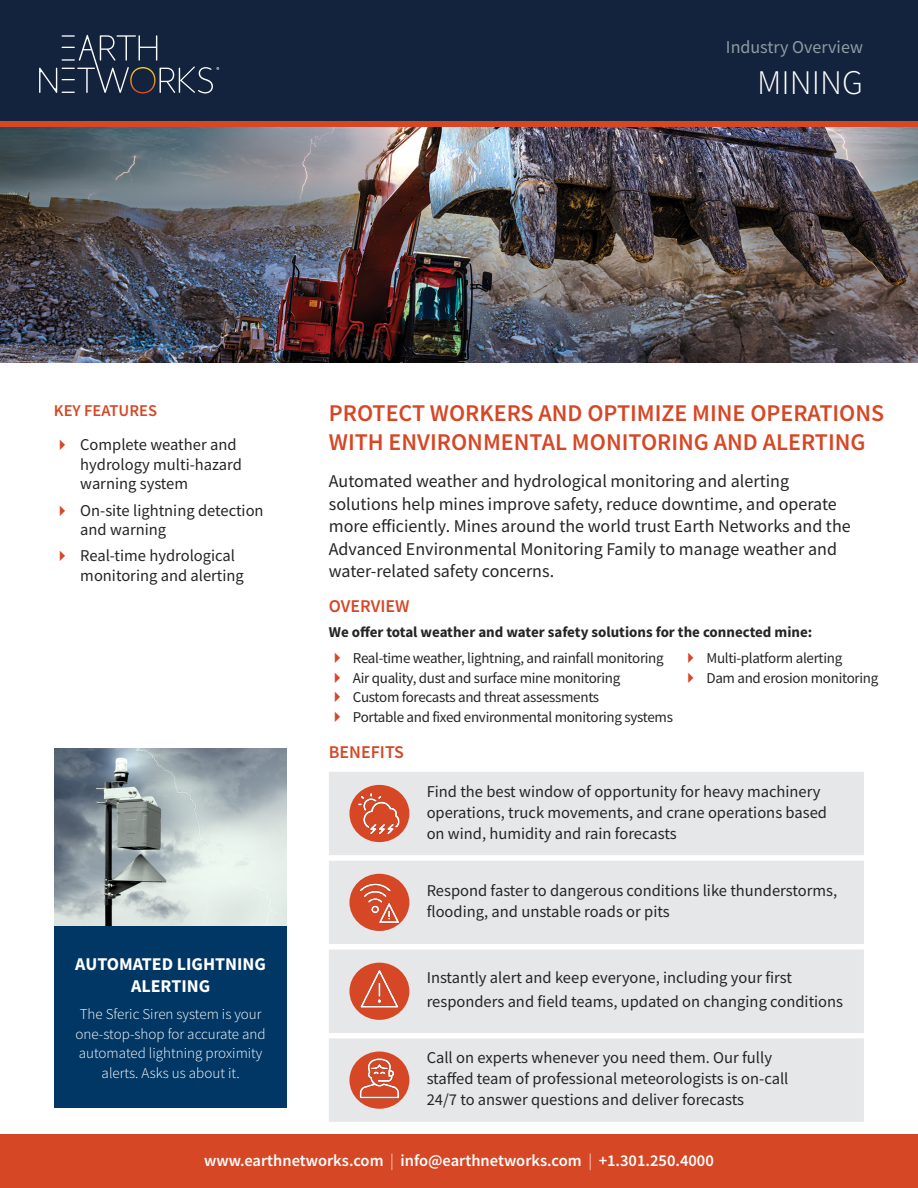
<style>
.page{position:relative;width:918px;height:1188px;background:#fff}
.page>*{position:absolute;margin:0;border:0;box-sizing:border-box;transform-origin:0 0}
.t1{font:300 34.5px "Source Sans Pro";color:#fff}
.t2{font:600 24px/28.5px "Source Sans Pro";color:#d64726}
.t3{font:18px/22.5px "Source Sans Pro";color:#252525}
.t4{font:700 18px/21.6px "Source Sans Pro";color:#fff;text-align:center}
.t5{font:600 18px "Source Sans Pro";color:#d64726}
.t6{font:18px "Source Sans Pro";color:#909ba3}
.t7{font:16.5px/21px "Source Sans Pro";color:#252525}
.t8{font:600 16.5px "Source Sans Pro";color:#fff}
.t9{font:600 16.5px "Source Sans Pro";color:#d64726}
.t10{font:15px "Source Sans Pro";letter-spacing:-.02em;color:#252525}
.t11{font:300 15px/19.5px "Source Sans Pro";color:#fff;text-align:center}
.t12{font:700 15px "Source Sans Pro";color:#252525}
.s1{color:#d64726}
.s2{font-weight:300}
</style>
<div class="page">
<div style="left:0;top:0;width:918px;height:127px;background:#13233d"></div>
<div style="left:0;top:1134px;width:918px;height:54px;background:#d64726"></div>
<div style="left:0;top:121px;width:918px;height:6px;background:#d64726"></div>
<svg style="left:39px;top:35px;width:180px;height:59px"></svg>
<div style="left:329px;top:861px;width:535px;height:83px;background:#e6e7e8"></div>
<img style="left:351px;top:874px;width:57px;height:57px">
<div style="left:329px;top:772px;width:535px;height:83px;background:#e6e7e8"></div>
<img style="left:349px;top:785px;width:60px;height:57px">
<div style="left:329px;top:950px;width:535px;height:83px;background:#e6e7e8"></div>
<svg style="left:349px;top:963px;width:60px;height:57px"></svg>
<img style="left:350px;top:963px;width:58px;height:54px">
<div style="left:329px;top:1038px;width:535px;height:84px;background:#e6e7e8;border:2px solid #e6e7e8"></div>
<img style="left:350px;top:1052px;width:59px;height:56px">
<img style="left:0;top:127px;width:918px;height:236px">
<div style="left:54px;top:855px;width:232px;height:253px;background:#003764"></div>
<img style="left:54px;top:748px;width:232px;height:178px">
<p class="t6" style="left:726px;top:35px;width:139px">Industry Overview</p>
<h1 class="t1" style="left:757px;top:61px;width:107px">MINING</h1>
<p class="t9" style="left:54px;top:399px;width:105px">KEY FEATURES</p>
<p class="t7" style="left:80px;top:435px;width:163px;line-height:19.5px;text-indent:-26px"><span class="s1">✔</span> Complete weather and hydrology multi-hazard warning system</p>
<p class="t7" style="left:80px;top:500px;width:185px;line-height:19.5px;text-indent:-26px"><span class="s1">✔</span> On-site lightning detection and warning</p>
<p class="t7" style="left:80px;top:546px;width:165px;line-height:19.5px;text-indent:-26px"><span class="s1">✔</span> Real-time hydrological monitoring and alerting</p>
<p class="t4" style="left:75px;top:953px;width:192px">AUTOMATED LIGHTNING<br>ALERTING</p>
<p class="t11" style="left:76px;top:1005px;width:192px">The Sferic Siren system is your one-stop-shop for accurate and automated lightning proximity alerts. Asks us about it.</p>
<h2 class="t2" style="left:329px;top:399px;width:557px">PROTECT WORKERS AND OPTIMIZE MINE OPERATIONS<br>WITH ENVIRONMENTAL MONITORING AND ALERTING</h2>
<p class="t3" style="left:329px;top:470px;width:523px">Automated weather and hydrological monitoring and alerting solutions help mines improve safety, reduce downtime, and operate more efficiently. Mines around the world trust Earth Networks and the Advanced Environmental Monitoring Family to manage weather and water-related safety concerns.</p>
<p class="t5" style="left:329px;top:594px;width:82px">OVERVIEW</p>
<p class="t12" style="left:329px;top:622px;width:485px">We offer total weather and water safety solutions for the connected mine:</p>
<p class="t10" style="left:329px;top:649px;width:336px"><span class="s1">✔</span> Real-time weather, lightning, and rainfall monitoring</p>
<p class="t10" style="left:329px;top:668px;width:293px"><span class="s1">✔</span> Air quality, dust and surface mine monitoring</p>
<p class="t10" style="left:329px;top:688px;width:272px"><span class="s1">✔</span> Custom forecasts and threat assessments</p>
<p class="t10" style="left:329px;top:707px;width:346px"><span class="s1">✔</span> Portable and fixed environmental monitoring systems</p>
<p class="t10" style="left:682px;top:648px;width:161px"><span class="s1">✔</span> Multi-platform alerting</p>
<p class="t10" style="left:682px;top:668px;width:197px"><span class="s1">✔</span> Dam and erosion monitoring</p>
<p class="t5" style="left:329px;top:740px;width:77px">BENEFITS</p>
<p class="t7" style="left:427px;top:780px;width:402px">Find the best window of opportunity for heavy machinery operations, truck movements, and crane operations based on wind, humidity and rain forecasts</p>
<p class="t7" style="left:427px;top:880px;width:412px">Respond faster to dangerous conditions like thunderstorms, flooding, and unstable roads or pits</p>
<p class="t7" style="left:427px;top:966px;width:418px;line-height:24px">Instantly alert and keep everyone, including your first responders and field teams, updated on changing conditions</p>
<p class="t7" style="left:427px;top:1047px;width:363px">Call on experts whenever you need them. Our fully staffed team of professional meteorologists is on-call<br>24/7 to answer questions and deliver forecasts</p>
<p class="t8" style="left:204px;top:1149px;width:511px">www.earthnetworks.com <span class="s2">|</span> info@earthnetworks.com <span class="s2">|</span> +1.301.250.4000</p>
</div>
